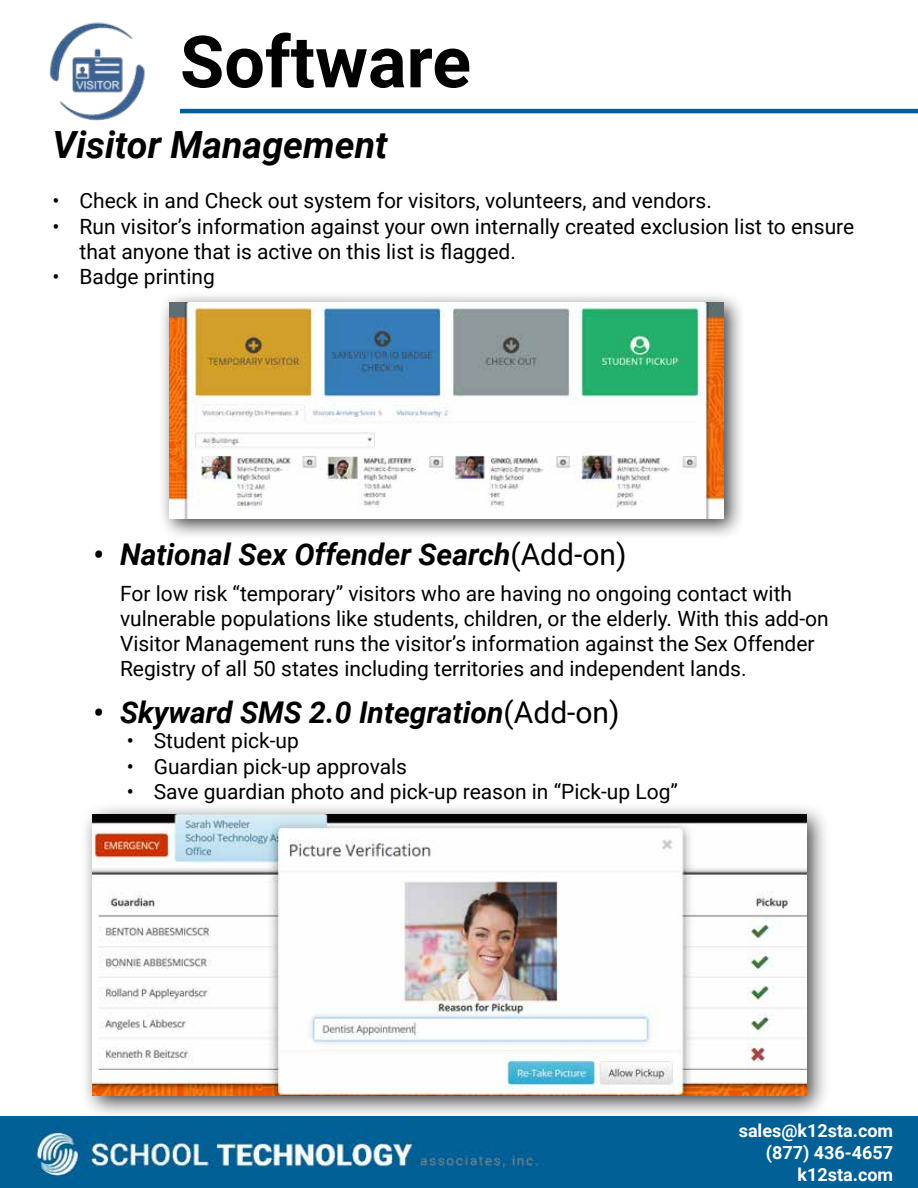
<style>
.page{position:relative;width:918px;height:1188px;background:#fff}
.page>*{position:absolute;margin:0;border:0;box-sizing:border-box;transform-origin:0 0}
.t1{font:700 72px "Roboto";color:#000}
.t2{font:italic 700 37.5px "Roboto";color:#000}
.t3{font:italic 700 30px "Roboto";color:#000}
.t4{font:21px/25.2px "Roboto";color:#000}
.t5{font:700 18px/21.6px "Roboto";color:#fff;text-align:right}
.s1{font-weight:400;font-style:normal}
</style>
<div class="page">
<img style="left:49px;top:22px;width:96px;height:99px">
<img style="left:0;top:1116px;width:918px;height:72px">
<hr style="left:180px;top:109px;width:738px;height:4px;background:#006096">
<div style="left:158px;top:291px;width:587px;height:249px;background:#000;opacity:.75"></div>
<img style="left:170px;top:302px;width:553px;height:216px">
<div style="left:80px;top:802px;width:750px;height:318px;background:#000;opacity:.75"></div>
<img style="left:93px;top:815px;width:713px;height:280px">
<h1 class="t1" style="left:180px;top:11px;width:293px">Software</h1>
<h2 class="t2" style="left:52px;top:118px;width:337px">Visitor Management</h2>
<p class="t4" style="left:52px;top:187px;width:661px">• Check in and Check out system for visitors, volunteers, and vendors.</p>
<p class="t4" style="left:80px;top:213px;width:776px;text-indent:-27px">• Run visitor’s information against your own internally created exclusion list to ensure that anyone that is active on this list is flagged.</p>
<p class="t4" style="left:52px;top:263px;width:164px">• Badge printing</p>
<h3 class="t3" style="left:93px;top:533px;width:535px">• National Sex Offender Search<span class="s1">(Add-on)</span></h3>
<p class="t4" style="left:120px;top:580px;width:710px">For low risk “temporary” visitors who are having no ongoing contact with vulnerable populations like students, children, or the elderly. With this add-on Visitor Management runs the visitor’s information against the Sex Offender Registry of all 50 states including territories and independent lands.</p>
<h3 class="t3" style="left:93px;top:691px;width:528px">• Skyward SMS 2.0 Integration<span class="s1">(Add-on)</span></h3>
<p class="t4" style="left:127px;top:727px;width:174px">• Student pick-up</p>
<p class="t4" style="left:127px;top:753px;width:282px">• Guardian pick-up approvals</p>
<p class="t4" style="left:127px;top:778px;width:553px">• Save guardian photo and pick-up reason in “Pick-up Log”</p>
<p class="t5" style="left:739px;top:1119px;width:156px">sales@k12sta.com (877) 436-4657 k12sta.com</p>
</div>
